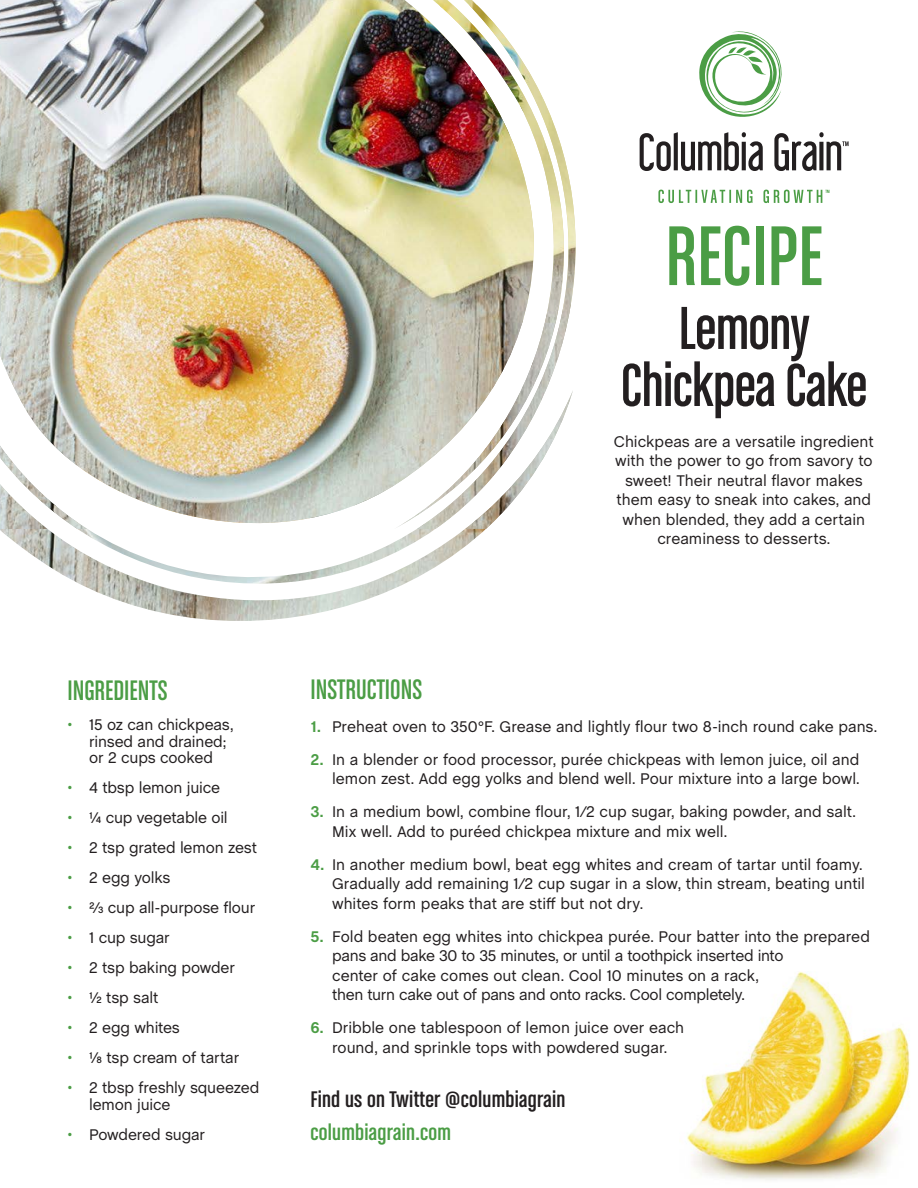
<style>
.page{position:relative;width:918px;height:1188px;background:#fff}
.page>*{position:absolute;margin:0;border:0;box-sizing:border-box;transform-origin:0 0}
.t1{font:90px "Chalet Comprime Cologne Sixty";color:#4b9d45}
.t2{font:64.5px/57px "Chalet Comprime Cologne Sixty";letter-spacing:-.005em;color:#231f20;text-align:center}
.t3{font:30px "Chalet Comprime Cologne Sixty";color:#4b9d45}
.t4{font:24px "Chalet Comprime Cologne Sixty";letter-spacing:.01em;color:#231f20;scale:1.1 1}
.t5{font:24px "Chalet Comprime Cologne Sixty";letter-spacing:.01em;color:#4b9d45;scale:1.1 1}
.t6{font:15.75px/19.5px "Chalet";letter-spacing:-.005em;color:#231f20}
.s1{color:#4b9d45}
.s2{font-weight:700;color:#4b9d45}
</style>
<div class="page">
<img style="left:687px;top:971px;width:223px;height:209px">
<svg style="left:699px;top:31px;width:83px;height:86px"></svg>
<svg style="left:640px;top:132px;width:209px;height:39px"></svg>
<svg style="left:658px;top:190px;width:171px;height:13px"></svg>
<img style="left:0;top:529px;width:486px;height:92px">
<img style="left:0;top:0;width:576px;height:529px">
<h1 class="t1" style="left:665px;top:206px;width:159px">RECIPE</h1>
<h2 class="t2" style="left:621px;top:299px;width:248px">Lemony<br>Chickpea Cake</h2>
<p class="t6" style="left:614px;top:432px;width:261px;text-align:center">Chickpeas are a versatile ingredient with the power to go from savory to sweet! Their neutral flavor makes them easy to sneak into cakes, and when blended, they add a certain creaminess to desserts.</p>
<h3 class="t3" style="left:68px;top:674px;width:102px">INGREDIENTS</h3>
<p class="t6" style="left:89px;top:717px;width:146px;line-height:16.5px;text-indent:-22px"><span class="s1">•</span> 15 oz can chickpeas, rinsed and drained; or 2 cups cooked</p>
<p class="t6" style="left:68px;top:778px;width:154px"><span class="s1">•</span> 4 tbsp lemon juice</p>
<p class="t6" style="left:67px;top:808px;width:162px"><span class="s1">•</span> ¼ cup vegetable oil</p>
<p class="t6" style="left:67px;top:838px;width:191px"><span class="s1">•</span> 2 tsp grated lemon zest</p>
<p class="t6" style="left:67px;top:868px;width:104px"><span class="s1">•</span> 2 egg yolks</p>
<p class="t6" style="left:67px;top:898px;width:189px"><span class="s1">•</span> ⅔ cup all-purpose flour</p>
<p class="t6" style="left:67px;top:928px;width:104px"><span class="s1">•</span> 1 cup sugar</p>
<p class="t6" style="left:67px;top:958px;width:169px"><span class="s1">•</span> 2 tsp baking powder</p>
<p class="t6" style="left:67px;top:988px;width:92px"><span class="s1">•</span> ½ tsp salt</p>
<p class="t6" style="left:67px;top:1018px;width:114px"><span class="s1">•</span> 2 egg whites</p>
<p class="t6" style="left:67px;top:1048px;width:173px"><span class="s1">•</span> ⅛ tsp cream of tartar</p>
<p class="t6" style="left:89px;top:1080px;width:172px;line-height:16.5px;text-indent:-22px"><span class="s1">•</span> 2 tbsp freshly squeezed lemon juice</p>
<p class="t6" style="left:67px;top:1125px;width:139px"><span class="s1">•</span> Powdered sugar</p>
<h3 class="t3" style="left:310px;top:673px;width:113px">INSTRUCTIONS</h3>
<p class="t6" style="left:310px;top:717px;width:568px"><span class="s2">1.</span> Preheat oven to 350°F. Grease and lightly flour two 8-inch round cake pans.</p>
<p class="t6" style="left:311px;top:750px;width:551px;text-align:right"><span class="s2">2.</span> In a blender or food processor, purée chickpeas with lemon juice, oil and lemon zest. Add egg yolks and blend well. Pour mixture into a large bowl.</p>
<p class="t6" style="left:332px;top:803px;width:525px;text-indent:-22px"><span class="s2">3.</span> In a medium bowl, combine flour, 1⁄2 cup sugar, baking powder, and salt.<br>Mix well. Add to puréed chickpea mixture and mix well.</p>
<p class="t6" style="left:332px;top:855px;width:534px;text-indent:-22px"><span class="s2">4.</span> In another medium bowl, beat egg whites and cream of tartar until foamy.<br>Gradually add remaining 1⁄2 cup sugar in a slow, thin stream, beating until whites form peaks that are stiff but not dry.</p>
<p class="t6" style="left:332px;top:927px;width:539px;text-indent:-22px"><span class="s2">5.</span> Fold beaten egg whites into chickpea purée. Pour batter into the prepared pans and bake 30 to 35 minutes, or until a toothpick inserted into<br>center of cake comes out clean. Cool 10 minutes on a rack,<br>then turn cake out of pans and onto racks. Cool completely.</p>
<p class="t6" style="left:311px;top:1019px;width:375px;text-align:center"><span class="s2">6.</span> Dribble one tablespoon of lemon juice over each round, and sprinkle tops with powdered sugar.</p>
<h3 class="t4" style="left:311px;top:1086px;width:233px">Find us on Twitter @columbiagrain</h3>
<h3 class="t5" style="left:311px;top:1119px;width:129px">columbiagrain.com</h3>
</div>
